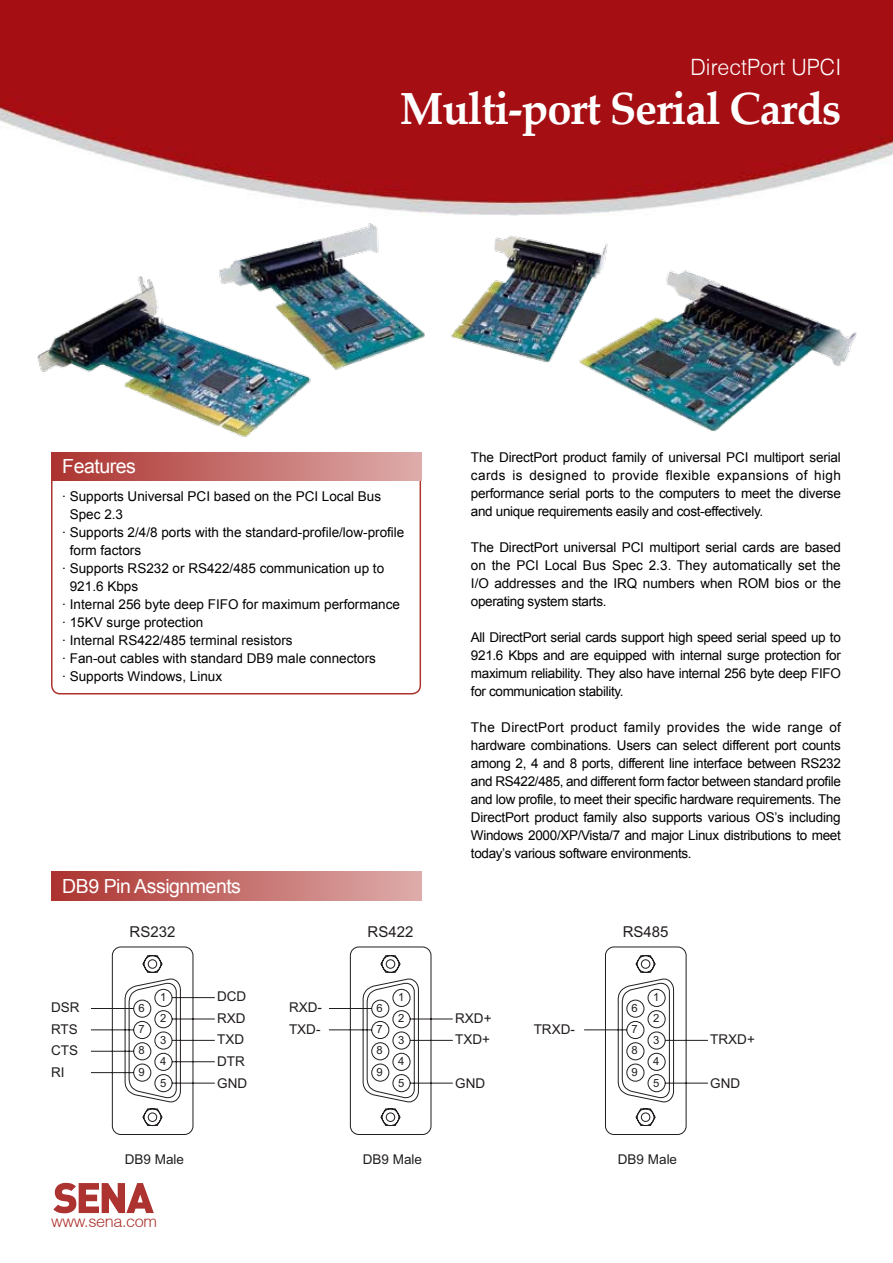
<style>
.page{position:relative;width:893px;height:1263px;background:#fff}
.page>*{position:absolute;margin:0;border:0;box-sizing:border-box;transform-origin:0 0}
.t1{font:700 45px "Palatino Linotype";letter-spacing:-.025em;color:#fff}
.t2{font:300 22.5px "Helvetica";color:#fff;scale:.95 1}
.t3{font:19.5px "Arial";letter-spacing:-.025em;color:#fff}
.t4{font:300 16.35px "Helvetica";letter-spacing:-.025em;color:#ac332f}
.t5{font:15px "Arial";color:#221e1f}
.t6{font:13.5px/18px "Arial";color:#000;text-align:justify}
.t7{font:13.5px/21.5px "Arial";color:#221e1f}
.t8{font:11.25px/21.5px "Arial";color:#221e1f;text-align:justify}
</style>
<div class="page">
<img style="left:0;top:0;width:893px;height:1214px">
<div style="left:51px;top:455px;width:370px;height:239px;border:2px solid #ac332f;border-radius:9px"></div>
<div style="left:51px;top:452px;width:370px;height:28px;background:linear-gradient(to right,#ac332f,#ddacaa)"></div>
<svg style="left:53px;top:1183px;width:101px;height:30px"></svg>
<div style="left:51px;top:872px;width:370px;height:28px;background:linear-gradient(to right,#ac332f,#ddacaa)"></div>
<svg style="left:90px;top:946px;width:126px;height:189px"></svg>
<svg style="left:328px;top:946px;width:126px;height:189px"></svg>
<svg style="left:583px;top:946px;width:126px;height:189px"></svg>
<img style="left:21px;top:207px;width:851px;height:235px">
<h2 class="t2" style="left:690px;top:53px;width:160px">DirectPort UPCI</h2>
<h1 class="t1" style="left:400px;top:77px;width:443px">Multi-port Serial Cards</h1>
<h3 class="t3" style="left:62px;top:454px;width:75px">Features</h3>
<p class="t6" style="left:62px;top:487px;width:320px">· Supports Universal PCI based on the PCI Local Bus</p>
<p class="t6" style="left:70px;top:505px;width:55px">Spec 2.3</p>
<p class="t6" style="left:62px;top:523px;width:344px">· Supports 2/4/8 ports with the standard-profile/low-profile</p>
<p class="t6" style="left:70px;top:541px;width:73px">form factors</p>
<p class="t6" style="left:62px;top:559px;width:323px">· Supports RS232 or RS422/485 communication up to</p>
<p class="t6" style="left:70px;top:577px;width:70px">921.6 Kbps</p>
<p class="t6" style="left:62px;top:595px;width:339px">· Internal 256 byte deep FIFO for maximum performance</p>
<p class="t6" style="left:62px;top:613px;width:143px">· 15KV surge protection</p>
<p class="t6" style="left:62px;top:631px;width:232px">· Internal RS422/485 terminal resistors</p>
<p class="t6" style="left:62px;top:649px;width:315px">· Fan-out cables with standard DB9 male connectors</p>
<p class="t6" style="left:62px;top:667px;width:161px">· Supports Windows, Linux</p>
<p class="t6" style="left:471px;top:448px;width:371px">The DirectPort product family of universal PCI multiport serial cards is designed to provide flexible expansions of high performance serial ports to the computers to meet the diverse and unique requirements easily and cost-effectively.</p>
<p class="t6" style="left:471px;top:538px;width:372px">The DirectPort universal PCI multiport serial cards are based on the PCI Local Bus Spec 2.3. They automatically set the I/O addresses and the IRQ numbers when ROM bios or the operating system starts.</p>
<p class="t6" style="left:471px;top:628px;width:371px">All DirectPort serial cards support high speed serial speed up to 921.6 Kbps and are equipped with internal surge protection for maximum reliability. They also have internal 256 byte deep FIFO for communication stability.</p>
<p class="t6" style="left:471px;top:718px;width:372px">The DirectPort product family provides the wide range of hardware combinations. Users can select different port counts among 2, 4 and 8 ports, different line interface between RS232 and RS422/485, and different form factor between standard profile and low profile, to meet their specific hardware requirements. The DirectPort product family also supports various OS’s including Windows 2000/XP/Vista/7 and major Linux distributions to meet today’s various software environments.</p>
<h3 class="t3" style="left:62px;top:873px;width:180px">DB9 Pin Assignments</h3>
<p class="t5" style="left:130px;top:922px;width:47px">RS232</p>
<p class="t5" style="left:368px;top:922px;width:47px">RS422</p>
<p class="t5" style="left:623px;top:922px;width:47px">RS485</p>
<p class="t7" style="left:51px;top:997px;width:30px">DSR<br>RTS<br>CTS<br>RI</p>
<p class="t8" style="left:138px;top:997px;width:8px">6<br>7<br>8<br>9</p>
<p class="t8" style="left:160px;top:986px;width:8px">1<br>2<br>3<br>4<br>5</p>
<p class="t7" style="left:217px;top:986px;width:31px">DCD</p>
<p class="t7" style="left:217px;top:1008px;width:31px">RXD<br>TXD<br>DTR<br>GND</p>
<p class="t7" style="left:289px;top:997px;width:34px">RXD-<br>TXD-</p>
<p class="t8" style="left:376px;top:997px;width:8px">6<br>7<br>8<br>9</p>
<p class="t8" style="left:398px;top:986px;width:8px">1<br>2<br>3<br>4<br>5</p>
<p class="t7" style="left:455px;top:1008px;width:38px">RXD+<br>TXD+</p>
<p class="t7" style="left:455px;top:1072px;width:31px">GND</p>
<p class="t7" style="left:534px;top:1018px;width:43px">TRXD-</p>
<p class="t8" style="left:631px;top:997px;width:8px">6<br>7<br>8<br>9</p>
<p class="t8" style="left:653px;top:986px;width:8px">1<br>2<br>3<br>4<br>5</p>
<p class="t7" style="left:710px;top:1029px;width:46px">TRXD+</p>
<p class="t7" style="left:710px;top:1072px;width:31px">GND</p>
<p class="t7" style="left:125px;top:1148px;width:61px">DB9 Male</p>
<p class="t7" style="left:363px;top:1148px;width:61px">DB9 Male</p>
<p class="t7" style="left:618px;top:1148px;width:61px">DB9 Male</p>
<p class="t4" style="left:51px;top:1211px;width:108px">www.sena.com</p>
</div>
